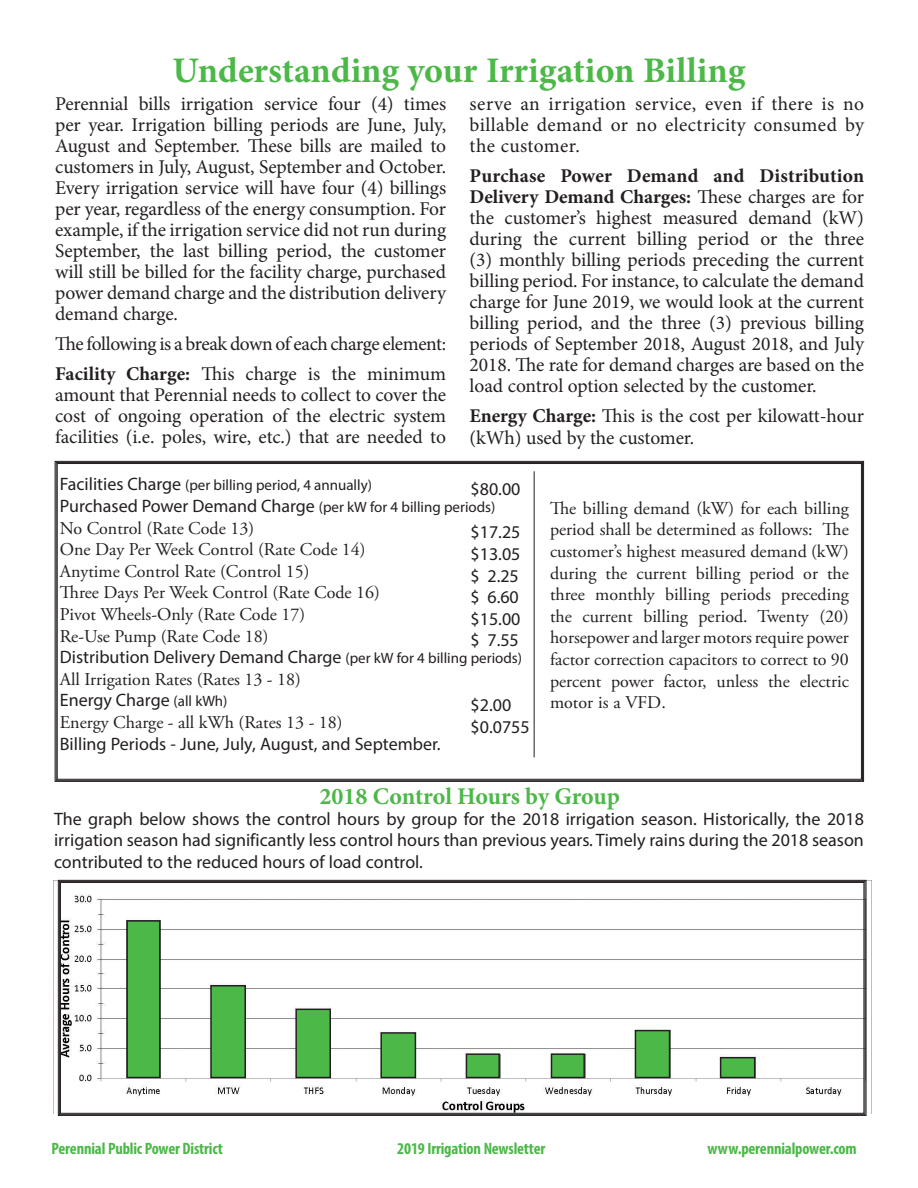
<style>
.page{position:relative;width:918px;height:1188px;background:#fff}
.page>*{position:absolute;margin:0;border:0;box-sizing:border-box;transform-origin:0 0}
.Body{font:700 36px "Minion Pro";color:#4cb848}
.t1{font:700 24px "Minion Pro";letter-spacing:-.005em;color:#4cb848}
.Body-2{font:19.5px/21px "Minion Pro";letter-spacing:-.005em;color:#231f20;text-align:justify}
.Body-3{font:19.5px "Minion Pro";letter-spacing:-.025em;color:#231f20}
.Body-4{font:18px/21.6px "Adobe Garamond Pro";color:#231f20}
.Web_address{font:18px/21.6px "Myriad Pro";color:#231f20}
.Body-5{font:18px "Myriad Pro";color:#231f20}
.Web_address-2{font:700 condensed 16.5px "Myriad Pro";letter-spacing:-.01em;color:#4cb848}
.t2{font:15px "Myriad Pro";color:#231f20}
.s1{font-weight:700}
.s2{font-size:18px}
.s3{font-size:15px}
.s4{font-family:"Adobe Garamond Pro"}
</style>
<div class="page">
<svg style="left:57px;top:879px;width:810px;height:237px"></svg>
<div style="left:60px;top:882px;width:804px;height:232px;border:1px solid #231f20"></div>
<div style="left:127px;top:921px;width:33px;height:157px;background:#4cb848"></div>
<div style="left:126px;top:920px;width:35px;height:158px;border:2px solid #231f20"></div>
<div style="left:211px;top:986px;width:34px;height:92px;background:#4cb848"></div>
<div style="left:210px;top:985px;width:36px;height:93px;border:2px solid #231f20"></div>
<div style="left:296px;top:1009px;width:34px;height:69px;background:#4cb848"></div>
<div style="left:295px;top:1009px;width:36px;height:69px;border:2px solid #231f20"></div>
<div style="left:381px;top:1033px;width:34px;height:45px;background:#4cb848"></div>
<div style="left:380px;top:1032px;width:36px;height:46px;border:2px solid #231f20"></div>
<div style="left:466px;top:1054px;width:33px;height:24px;background:#4cb848"></div>
<div style="left:466px;top:1053px;width:34px;height:25px;border:2px solid #231f20"></div>
<div style="left:551px;top:1054px;width:33px;height:24px;background:#4cb848"></div>
<div style="left:551px;top:1053px;width:34px;height:25px;border:2px solid #231f20"></div>
<div style="left:635px;top:1031px;width:35px;height:47px;background:#4cb848"></div>
<div style="left:635px;top:1030px;width:35px;height:48px;border:2px solid #231f20"></div>
<div style="left:721px;top:1058px;width:34px;height:20px;background:#4cb848"></div>
<div style="left:720px;top:1057px;width:35px;height:21px;border:2px solid #231f20"></div>
<svg style="left:54px;top:461px;width:810px;height:321px"></svg>
<div style="left:549px;top:500px;width:301px;height:225px;background:#fff"></div>
<hr style="left:534px;top:471px;width:1px;height:286px;background:#231f20">
<p class="Body" style="left:173px;top:46px;width:574px">Understanding your Irrigation Billing</p>
<p class="Body-2" style="left:470px;top:94px;width:396px">serve an irrigation service, even if there is no billable demand or no electricity consumed by the customer.</p>
<p class="Body-2" style="left:470px;top:166px;width:396px"><span class="s1">Purchase Power Demand and Distribution Delivery Demand Charges:</span> These charges are for the customer’s highest measured demand (kW) during the current billing period or the three (3) monthly billing periods preceding the current billing period. For instance, to calculate the demand charge for June 2019, we would look at the current billing period, and the three (3) previous billing periods of September 2018, August 2018, and July 2018. The rate for demand charges are based on the load control option selected by the customer.</p>
<p class="Body-2" style="left:470px;top:405px;width:396px;line-height:21.6px"><span class="s1">Energy Charge:</span> This is the cost per kilowatt-hour (kWh) used by the customer.</p>
<p class="t2" style="left:60px;top:476px;width:314px"><span class="s2">Facilities Charge</span> (per billing period, 4 annually)</p>
<p class="Web_address" style="left:60px;top:495px;width:437px">Purchased Power Demand Charge <span class="s3">(per kW for 4 billing periods)<br></span><span class="s4">No Control (Rate Code 13)</span></p>
<p class="Body-4" style="left:60px;top:539px;width:307px">One Day Per Week Control (Rate Code 14)</p>
<p class="Body-4" style="left:60px;top:561px;width:322px">Anytime Control Rate (Control 15)<br>Three Days Per Week Control (Rate Code 16)</p>
<p class="Body-4" style="left:60px;top:604px;width:247px">Pivot Wheels-Only (Rate Code 17)</p>
<p class="Body-4" style="left:60px;top:626px;width:210px">Re-Use Pump (Rate Code 18)</p>
<p class="Web_address" style="left:60px;top:646px;width:464px">Distribution Delivery Demand Charge <span class="s3">(per kW for 4 billing periods)<br></span><span class="s4">All Irrigation Rates (Rates 13 - 18)</span></p>
<p class="Web_address" style="left:60px;top:689px;width:169px">Energy Charge <span class="s3">(all kWh)</span></p>
<p class="Body-4" style="left:60px;top:712px;width:284px">Energy Charge - all kWh (Rates 13 - 18)</p>
<p class="Body-5" style="left:60px;top:732px;width:382px">Billing Periods - June, July, August, and September.</p>
<p class="Body-2" style="left:55px;top:94px;width:393px">Perennial bills irrigation service four (4) times per year. Irrigation billing periods are June, July, August and September. These bills are mailed to customers in July, August, September and October.<br>Every irrigation service will have four (4) billings per year, regardless of the energy consumption. For example, if the irrigation service did not run during September, the last billing period, the customer will still be billed for the facility charge, purchased power demand charge and the distribution delivery demand charge.</p>
<p class="Body-3" style="left:55px;top:331px;width:393px">The following is a break down of each charge element:</p>
<p class="Body-2" style="left:55px;top:364px;width:393px"><span class="s1">Facility Charge:</span> This charge is the minimum amount that Perennial needs to collect to cover the cost of ongoing operation of the electric system facilities (i.e. poles, wire, etc.) that are needed to</p>
<p class="Web_address" style="left:471px;top:478px;width:51px">$80.00</p>
<p class="Web_address" style="left:471px;top:521px;width:51px">$17.25</p>
<p class="Web_address" style="left:471px;top:543px;width:51px">$13.05</p>
<p class="Web_address" style="left:471px;top:565px;width:50px">$ 2.25</p>
<p class="Web_address" style="left:471px;top:586px;width:50px">$ 6.60</p>
<p class="Web_address" style="left:471px;top:608px;width:51px">$15.00</p>
<p class="Web_address" style="left:471px;top:629px;width:50px">$ 7.55</p>
<p class="Body-4" style="left:550px;top:498px;width:300px;text-align:justify">The billing demand (kW) for each billing period shall be determined as follows: The customer’s highest measured demand (kW) during the current billing period or the three monthly billing periods preceding the current billing period. Twenty (20) horsepower and larger motors require power factor correction capacitors to correct to 90 percent power factor, unless the electric motor is a VFD.</p>
<p class="Web_address" style="left:471px;top:694px;width:42px">$2.00</p>
<p class="Web_address" style="left:471px;top:716px;width:61px">$0.0755</p>
<p class="t1" style="left:320px;top:780px;width:302px">2018 Control Hours by Group</p>
<p class="Web_address" style="left:54px;top:808px;width:811px;text-align:justify">The graph below shows the control hours by group for the 2018 irrigation season. Historically, the 2018 irrigation season had significantly less control hours than previous years. Timely rains during the 2018 season contributed to the reduced hours of load control.</p>
<p class="Web_address-2" style="left:52px;top:1138px;width:173px">Perennial Public Power District</p>
<p class="Web_address-2" style="left:397px;top:1138px;width:150px">2019 Irrigation Newsletter</p>
<p class="Web_address-2" style="left:707px;top:1138px;width:151px">www.perennialpower.com</p>
</div>
